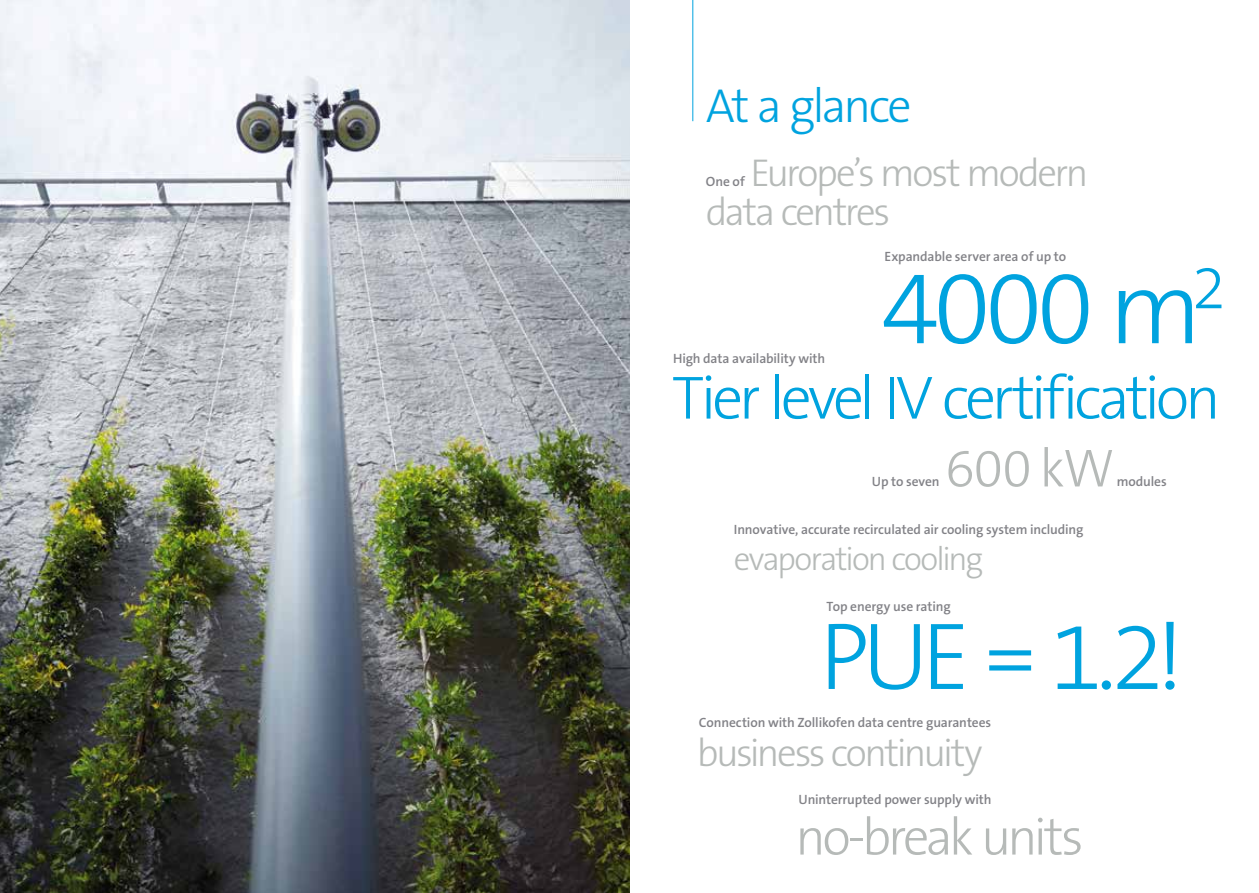
<style>
.page{position:relative;width:1259px;height:893px;background:#fff}
.page>*{position:absolute;margin:0;border:0;box-sizing:border-box;transform-origin:0 0}
.t1{font:300 105px "The Sans B W3";color:#00a3df}
.t2{font:300 96px "The Sans B W3";color:#00a3df}
.t3{font:300 61.5px "The Sans B W3";letter-spacing:-.065em;color:#00a3df}
.t4{font:300 54px "The Sans B W3";color:#b6bab8}
.t5{font:300 52.5px "The Sans B W3";letter-spacing:-.07em;color:#b6bab8}
.t6{font:300 48px "The Sans B W3";letter-spacing:-.06em;color:#00a3df}
.t7{font:300 39px/39px "The Sans B W3";letter-spacing:-.06em;color:#b6bab8}
.t8{font:300 33px "The Sans B W3";letter-spacing:-.06em;color:#b6bab8}
.t9{font:600 13.5px "The Sans B W6";letter-spacing:-.01em;color:#828287}
</style>
<div class="page">
<img style="left:0;top:0;width:629px;height:893px">
<hr style="left:692px;top:0;width:1px;height:121px;background:#00a3df">
<h3 class="t6" style="left:706px;top:75px;width:207px">At a glance</h3>
<h3 class="t7" style="left:706px;top:154px;width:384px;text-indent:44px">Europe’s most modern data centres</h3>
<p class="t9" style="left:706px;top:173px;width:40px">One of</p>
<p class="t9" style="left:884px;top:248px;width:183px">Expandable server area of up to</p>
<p class="t9" style="left:673px;top:350px;width:153px">High data availability with</p>
<h1 class="t1" style="left:881px;top:240px;width:346px">4000 m<sup>2</sup></h1>
<h3 class="t3" style="left:672px;top:358px;width:550px">Tier level IV certification</h3>
<p class="t9" style="left:872px;top:473px;width:69px">Up to seven</p>
<h3 class="t4" style="left:945px;top:433px;width:171px">600 kW</h3>
<p class="t9" style="left:1116px;top:473px;width:52px">modules</p>
<p class="t9" style="left:734px;top:520px;width:351px">Innovative, accurate recirculated air cooling system including</p>
<h3 class="t8" style="left:734px;top:537px;width:251px">evaporation cooling</h3>
<p class="t9" style="left:826px;top:597px;width:126px">Top energy use rating</p>
<h2 class="t2" style="left:819px;top:595px;width:366px">PUE = 1.2!</h2>
<p class="t9" style="left:699px;top:714px;width:294px">Connection with Zollikofen data centre guarantees</p>
<h3 class="t7" style="left:697px;top:734px;width:287px">business continuity</h3>
<p class="t9" style="left:798px;top:791px;width:194px">Uninterrupted power supply with</p>
<h3 class="t5" style="left:795px;top:803px;width:290px">no-break units</h3>
</div>
